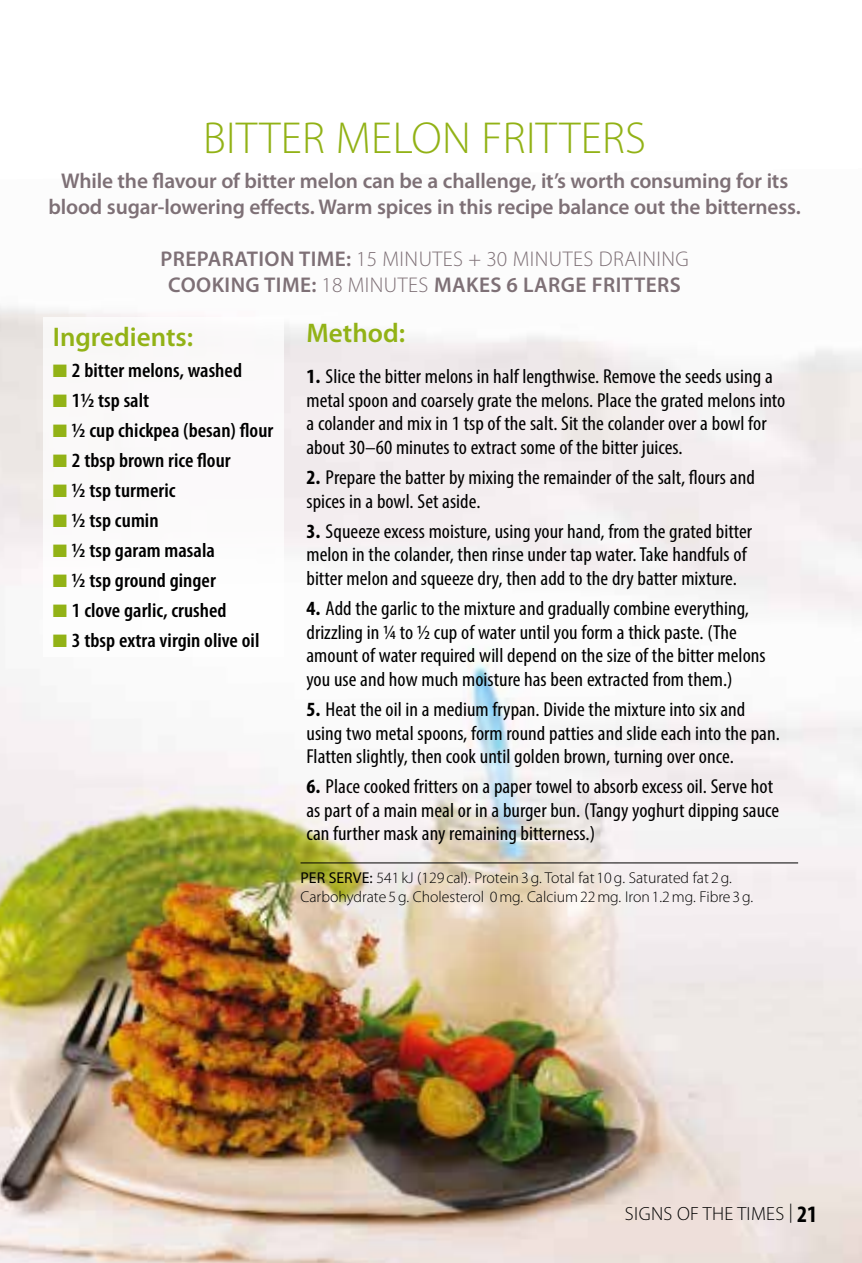
<style>
.page{position:relative;width:862px;height:1263px;background:#fff}
.page>*{position:absolute;margin:0;border:0;box-sizing:border-box;transform-origin:0 0}
.t1{font:300 45px "Myriad Pro";letter-spacing:.01em;color:#92b216}
.t2{font:600 27px "Myriad Pro";color:#92b216}
.t3{font:600 21.38px/25.9px "Myriad Pro";letter-spacing:-.01em;color:#7e7076;text-align:center}
.t4{font:600 21.38px/25.9px "Myriad Pro";letter-spacing:.02em;color:#7e7076;text-align:center}
.t5{font:condensed 20.25px/23.6px "Myriad Pro";color:#000;scale:1.05 1}
.t6{font:600 condensed 20.25px "Myriad Pro";color:#000;scale:1.05 1}
.t7{font:300 19.12px "Myriad Pro";letter-spacing:.02em;color:#000}
.t8{font:300 15.75px/19.1px "Myriad Pro";color:#000}
.s1{font-weight:300}
.s2{color:#92b216}
.s3{font-weight:700}
.s4{font-weight:400}
.s5{font-weight:700;font-stretch:condensed;font-size:23.62px}
</style>
<div class="page">
<img style="left:0;top:306px;width:861px;height:957px">
<hr style="left:300px;top:862px;width:497px;height:1px;background:#000">
<div style="left:43px;top:317px;width:240px;height:340px;background:#fff"></div>
<h1 class="t1" style="left:203px;top:113px;width:444px">BITTER MELON FRITTERS</h1>
<p class="t3" style="left:48px;top:168px;width:753px">While the flavour of bitter melon can be a challenge, it’s worth consuming for its blood sugar-lowering effects. Warm spices in this recipe balance out the bitterness.</p>
<p class="t4" style="left:160px;top:246px;width:529px">PREPARATION TIME: <span class="s1">15 MINUTES + 30 MINUTES DRAINING<br></span>COOKING TIME: <span class="s1">18 MINUTES</span> MAKES 6 LARGE FRITTERS</p>
<h2 class="t2" style="left:53px;top:322px;width:142px">Ingredients:</h2>
<p class="t6" style="left:53px;top:359px;width:182px"><span class="s2">■</span> 2 bitter melons, washed</p>
<p class="t6" style="left:53px;top:389px;width:93px"><span class="s2">■</span> 1½ tsp salt</p>
<p class="t6" style="left:53px;top:419px;width:211px"><span class="s2">■</span> ½ cup chickpea (besan) flour</p>
<p class="t6" style="left:53px;top:449px;width:171px"><span class="s2">■</span> 2 tbsp brown rice flour</p>
<p class="t6" style="left:53px;top:479px;width:118px"><span class="s2">■</span> ½ tsp turmeric</p>
<p class="t6" style="left:53px;top:509px;width:102px"><span class="s2">■</span> ½ tsp cumin</p>
<p class="t6" style="left:53px;top:539px;width:156px"><span class="s2">■</span> ½ tsp garam masala</p>
<p class="t6" style="left:53px;top:569px;width:157px"><span class="s2">■</span> ½ tsp ground ginger</p>
<p class="t6" style="left:53px;top:599px;width:167px"><span class="s2">■</span> 1 clove garlic, crushed</p>
<p class="t6" style="left:53px;top:629px;width:198px"><span class="s2">■</span> 3 tbsp extra virgin olive oil</p>
<h2 class="t2" style="left:306px;top:318px;width:100px">Method:</h2>
<p class="t5" style="left:306px;top:364px;width:457px"><span class="s3">1.</span> Slice the bitter melons in half lengthwise. Remove the seeds using a metal spoon and coarsely grate the melons. Place the grated melons into a colander and mix in 1 tsp of the salt. Sit the colander over a bowl for about 30–60 minutes to extract some of the bitter juices.</p>
<p class="t5" style="left:306px;top:465px;width:428px"><span class="s3">2.</span> Prepare the batter by mixing the remainder of the salt, flours and spices in a bowl. Set aside.</p>
<p class="t5" style="left:306px;top:519px;width:426px"><span class="s3">3.</span> Squeeze excess moisture, using your hand, from the grated bitter melon in the colander, then rinse under tap water. Take handfuls of bitter melon and squeeze dry, then add to the dry batter mixture.</p>
<p class="t5" style="left:306px;top:596px;width:438px"><span class="s3">4.</span> Add the garlic to the mixture and gradually combine everything, drizzling in ¼ to ½ cup of water until you form a thick paste. (The amount of water required will depend on the size of the bitter melons you use and how much moisture has been extracted from them.)</p>
<p class="t5" style="left:306px;top:697px;width:452px"><span class="s3">5.</span> Heat the oil in a medium frypan. Divide the mixture into six and using two metal spoons, form round patties and slide each into the pan.<br>Flatten slightly, then cook until golden brown, turning over once.</p>
<p class="t5" style="left:306px;top:774px;width:451px"><span class="s3">6.</span> Place cooked fritters on a paper towel to absorb excess oil. Serve hot as part of a main meal or in a burger bun. (Tangy yoghurt dipping sauce can further mask any remaining bitterness.)</p>
<p class="t8" style="left:300px;top:868px;width:454px"><span class="s4">PER SERVE:</span> 541 kJ (129 cal). Protein3g. Total fat 10g. Saturated fat 2g.<br>Carbohydrate 5g. Cholesterol 0mg. Calcium22mg. Iron1.2mg. Fibre 3g.</p>
<p class="t7" style="left:624px;top:1203px;width:194px">SIGNS OF THE TIMES | <span class="s5">21</span></p>
</div>
